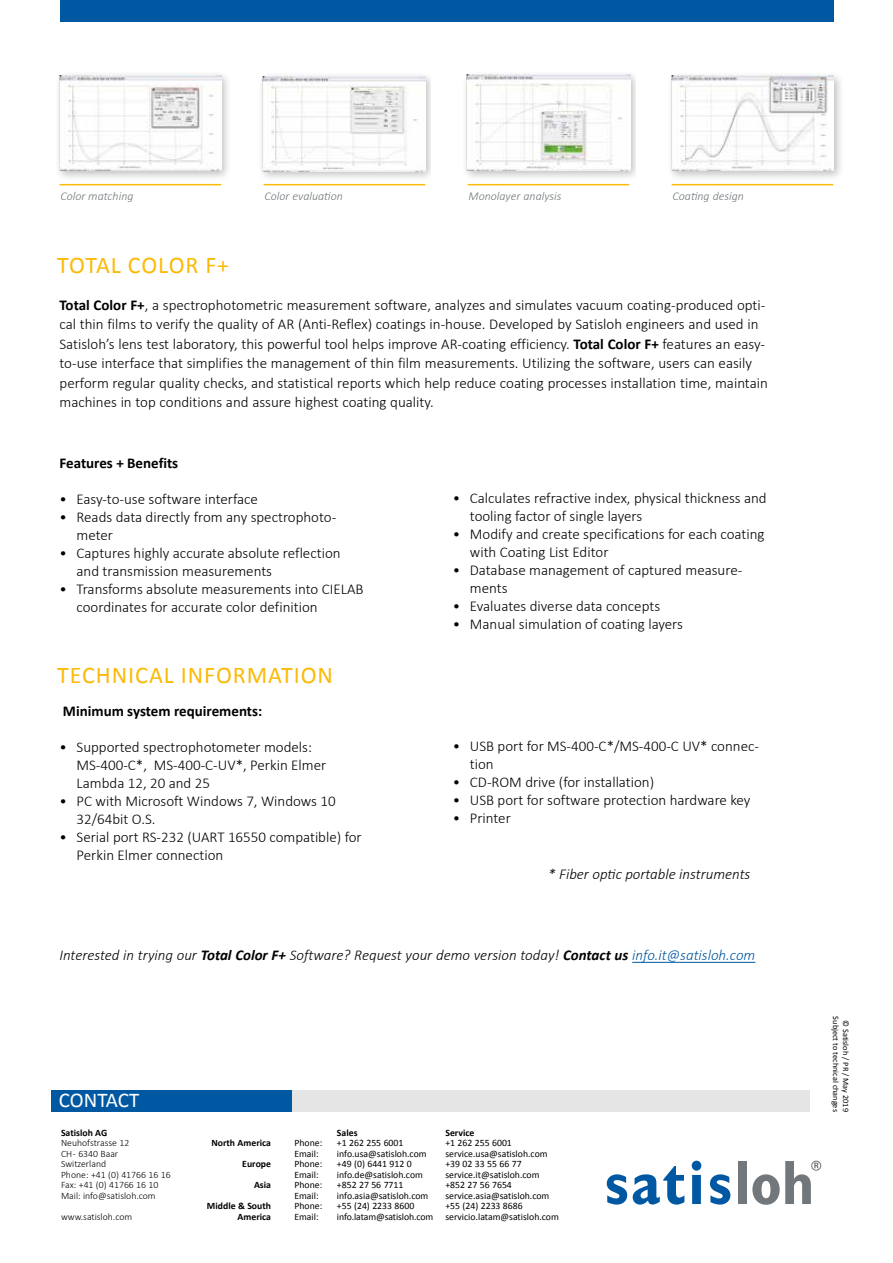
<style>
.page{position:relative;width:893px;height:1263px;background:#fff}
.page>*{position:absolute;margin:0;border:0;box-sizing:border-box;transform-origin:0 0}
.t1{font:24px "Calibri";letter-spacing:.04em;color:#fbba07}
.t2{font:21px "Calibri";letter-spacing:-.005em;color:#fff}
.t3{font:300 15px/18px "Calibri";color:#000}
.t4{font:italic 300 15px "Calibri";color:#000}
.t5{font:700 15px "Calibri";color:#000}
.t6{font:italic 300 12px "Calibri";color:#71777a}
.t7{font:9.75px "Calibri";color:#000}
.t8{font:300 9.75px/10.5px "Calibri";color:#000}
.t9{font:700 9.75px/21px "Calibri";color:#000;text-align:right}
.t10{font:8.25px/9.9px "Calibri";color:#000;text-align:center}
.s1{font-weight:700}
.s2{color:#0058a2}
</style>
<div class="page">
<div style="left:667px;top:71px;width:177px;height:111px;background:#000;opacity:.25"></div>
<img style="left:672px;top:76px;width:161px;height:95px">
<div style="left:462px;top:70px;width:173px;height:112px;background:#000;opacity:.25"></div>
<img style="left:467px;top:75px;width:163px;height:96px">
<div style="left:258px;top:71px;width:172px;height:112px;background:#000;opacity:.25"></div>
<img style="left:263px;top:76px;width:162px;height:95px">
<div style="left:54px;top:71px;width:176px;height:111px;background:#000;opacity:.25"></div>
<img style="left:60px;top:76px;width:161px;height:95px">
<div style="left:60px;top:0;width:773px;height:21px;background:#0058a2"></div>
<hr style="left:60px;top:184px;width:161px;height:1px;background:#fbba07">
<div style="left:140px;top:1090px;width:670px;height:21px;background:#e5e5e5"></div>
<svg style="left:607px;top:1174px;width:20px;height:30px"></svg>
<svg style="left:633px;top:1166px;width:51px;height:38px"></svg>
<svg style="left:692px;top:1161px;width:9px;height:43px"></svg>
<svg style="left:710px;top:1174px;width:20px;height:30px"></svg>
<div style="left:738px;top:1161px;width:9px;height:43px;background:#71777a"></div>
<svg style="left:752px;top:1161px;width:67px;height:44px"></svg>
<div style="left:811px;top:1161px;width:10px;height:10px;border:1px solid #71777a;border-radius:50%"></div>
<div style="left:51px;top:1090px;width:241px;height:21px;background:#0058a2"></div>
<hr style="left:468px;top:184px;width:161px;height:1px;background:#fbba07">
<hr style="left:264px;top:184px;width:161px;height:1px;background:#fbba07">
<hr style="left:672px;top:184px;width:161px;height:1px;background:#fbba07">
<hr style="left:632px;top:962px;width:123px;height:1px;background:#0058a2">
<p class="t6" style="left:60px;top:188px;width:75px">Color matching</p>
<h1 class="t1" style="left:57px;top:249px;width:173px">TOTAL COLOR F+</h1>
<p class="t6" style="left:264px;top:188px;width:80px">Color evaluation</p>
<p class="t6" style="left:468px;top:188px;width:95px">Monolayer analysis</p>
<p class="t6" style="left:673px;top:188px;width:73px">Coating design</p>
<p class="t3" style="left:60px;top:295px;width:710px;line-height:19.5px"><span class="s1">Total Color F+</span>, a spectrophotometric measurement software, analyzes and simulates vacuum coating-produced opti&shy;cal thin films to verify the quality of AR (Anti-Reflex) coatings in-house. Developed by Satisloh engineers and used in Satisloh’s lens test laboratory, this powerful tool helps improve AR-coating efficiency. <span class="s1">Total Color F+</span> features an easy&shy;to-use interface that simplifies the management of thin film measurements. Utilizing the software, users can easily perform regular quality checks, and statistical reports which help reduce coating processes installation time, maintain machines in top conditions and assure highest coating quality.</p>
<p class="t5" style="left:60px;top:453px;width:120px">Features + Benefits</p>
<p class="t3" style="left:60px;top:490px;width:200px">• Easy-to-use software interface</p>
<p class="t3" style="left:77px;top:508px;width:261px;text-indent:-17px">• Reads data directly from any spectrophoto&shy;meter</p>
<p class="t3" style="left:77px;top:544px;width:266px;text-indent:-17px">• Captures highly accurate absolute reflection and transmission measurements</p>
<p class="t3" style="left:77px;top:580px;width:288px;text-indent:-17px">• Transforms absolute measurements into CIELAB coordinates for accurate color definition</p>
<h1 class="t1" style="left:57px;top:660px;width:277px">TECHNICAL INFORMATION</h1>
<p class="t5" style="left:63px;top:701px;width:201px">Minimum system requirements:</p>
<p class="t3" style="left:77px;top:738px;width:251px;text-indent:-17px">• Supported spectrophotometer models:<br>MS-400-C*, MS-400-C-UV*, Perkin Elmer<br>Lambda 12, 20 and 25</p>
<p class="t3" style="left:77px;top:792px;width:261px;text-indent:-17px">• PC with Microsoft Windows 7, Windows 10<br>32/64bit O.S.</p>
<p class="t3" style="left:77px;top:828px;width:287px;text-indent:-17px">• Serial port RS-232 (UART 16550 compatible) for<br>Perkin Elmer connection</p>
<p class="t3" style="left:470px;top:489px;width:298px;text-indent:-17px">• Calculates refractive index, physical thickness and tooling factor of single layers</p>
<p class="t3" style="left:470px;top:525px;width:296px;text-indent:-17px">• Modify and create specifications for each coating with Coating List Editor</p>
<p class="t3" style="left:470px;top:561px;width:274px;text-indent:-17px">• Database management of captured measure&shy;ments</p>
<p class="t3" style="left:453px;top:597px;width:209px">• Evaluates diverse data concepts</p>
<p class="t3" style="left:453px;top:615px;width:232px">• Manual simulation of coating layers</p>
<p class="t3" style="left:470px;top:737px;width:291px;text-indent:-17px">• USB port for MS-400-C*/MS-400-C UV* connec&shy;tion</p>
<p class="t3" style="left:453px;top:773px;width:203px">• CD-ROM drive (for installation)</p>
<p class="t3" style="left:453px;top:791px;width:299px">• USB port for software protection hardware key</p>
<p class="t3" style="left:453px;top:809px;width:59px">• Printer</p>
<p class="t4" style="left:548px;top:865px;width:204px">* Fiber optic portable instruments</p>
<p class="t4" style="left:60px;top:946px;width:697px">Interested in trying our <span class="s1">Total Color F+</span> Software? Request your demo version today! <span class="s1">Contact us</span> <span class="s2">info.it@satisloh.com</span></p>
<h2 class="t2" style="left:59px;top:1087px;width:82px">CONTACT</h2>
<p class="t9" style="left:61px;top:1122px;width:48px">Satisloh AG</p>
<p class="t8" style="left:61px;top:1138px;width:111px">Neuhofstrasse 12<br>CH - 6340 Baar<br>Switzerland<br>Phone: +41 (0) 41766 16 16<br>Fax: +41 (0) 41766 16 10<br>Mail: info@satisloh.com</p>
<p class="t8" style="left:61px;top:1211px;width:73px">www.satisloh.com</p>
<p class="t9" style="left:207px;top:1132px;width:66px">North America<br>Europe<br>Asia<br>Middle &amp; South</p>
<p class="t9" style="left:238px;top:1206px;width:35px">America</p>
<p class="t9" style="left:337px;top:1122px;width:22px">Sales</p>
<p class="t9" style="left:445px;top:1122px;width:31px">Service</p>
<p class="t7" style="left:294px;top:1137px;width:29px">Phone:</p>
<p class="t7" style="left:337px;top:1137px;width:68px">+1 262 255 6001</p>
<p class="t7" style="left:445px;top:1137px;width:68px">+1 262 255 6001</p>
<p class="t7" style="left:294px;top:1147px;width:26px">Email:</p>
<p class="t7" style="left:337px;top:1147px;width:91px">info.usa@satisloh.com</p>
<p class="t7" style="left:445px;top:1147px;width:104px">service.usa@satisloh.com</p>
<p class="t7" style="left:294px;top:1158px;width:29px">Phone:</p>
<p class="t7" style="left:337px;top:1158px;width:76px">+49 (0) 6441 912 0</p>
<p class="t7" style="left:445px;top:1158px;width:78px">+39 02 33 55 66 77</p>
<p class="t7" style="left:294px;top:1168px;width:26px">Email:</p>
<p class="t7" style="left:337px;top:1168px;width:88px">info.de@satisloh.com</p>
<p class="t7" style="left:445px;top:1168px;width:96px">service.it@satisloh.com</p>
<p class="t7" style="left:294px;top:1179px;width:29px">Phone:</p>
<p class="t7" style="left:337px;top:1179px;width:68px">+852 27 56 7711</p>
<p class="t7" style="left:445px;top:1179px;width:68px">+852 27 56 7654</p>
<p class="t7" style="left:294px;top:1189px;width:26px">Email:</p>
<p class="t7" style="left:337px;top:1189px;width:93px">info.asia@satisloh.com</p>
<p class="t7" style="left:445px;top:1189px;width:105px">service.asia@satisloh.com</p>
<p class="t7" style="left:294px;top:1200px;width:29px">Phone:</p>
<p class="t7" style="left:337px;top:1200px;width:79px">+55 (24) 2233 8600</p>
<p class="t7" style="left:445px;top:1200px;width:79px">+55 (24) 2233 8686</p>
<p class="t7" style="left:294px;top:1210px;width:26px">Email:</p>
<p class="t7" style="left:337px;top:1210px;width:223px">info.latam@satisloh.com servicio.latam@satisloh.com</p>
<p class="t10" style="left:851px;top:1016px;width:97px;rotate:90deg">© Satisloh / PR / May 2019<br>Subject to technical changes</p>
</div>
